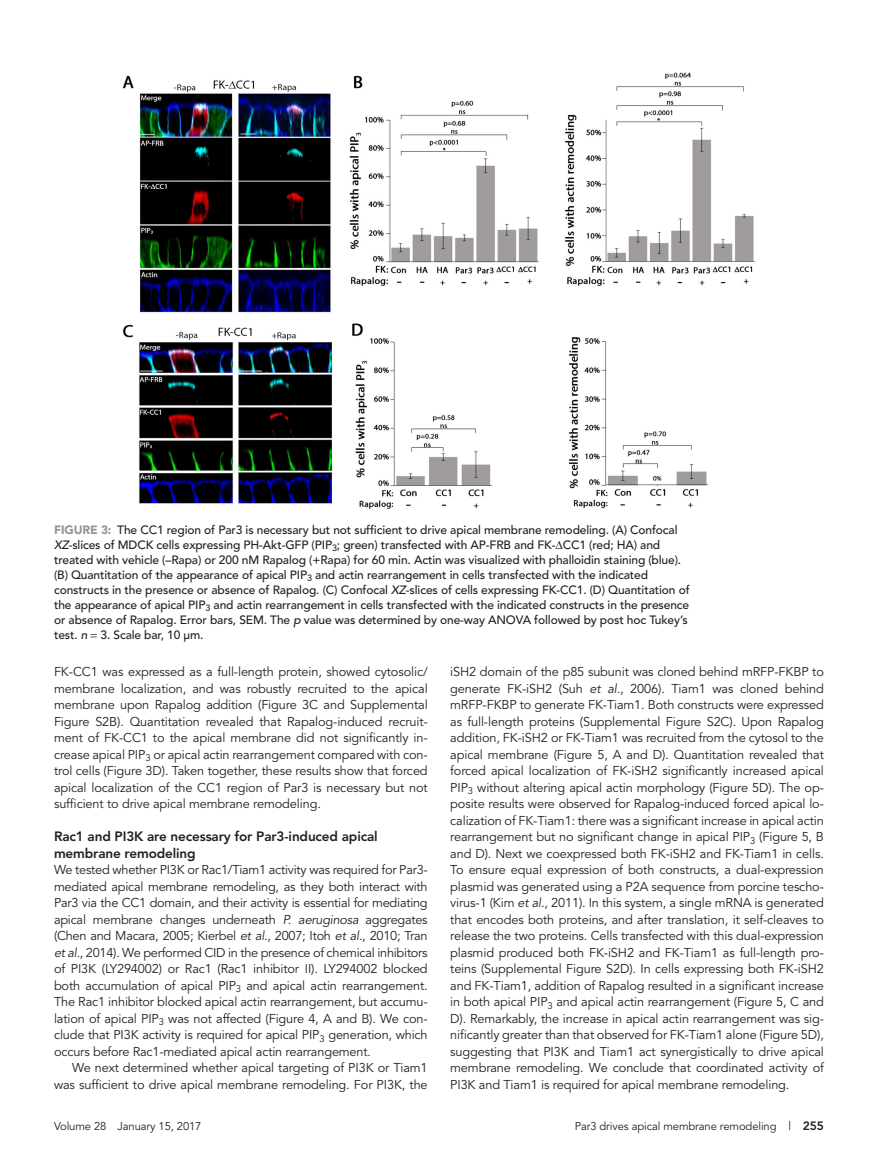
<style>
.page{position:relative;width:878px;height:1175px;background:#fff}
.page>*{position:absolute;margin:0;border:0;box-sizing:border-box;transform-origin:0 0}
.t1{font:800 13.5px/16.5px "Avenir";letter-spacing:-.01em;color:#231f20}
.Para{font:12.75px/16.5px "Avenir";letter-spacing:-.01em;color:#231f20;text-align:justify}
.ParaFL{font:12.75px/16.5px "Avenir";letter-spacing:-.015em;color:#231f20;text-align:justify}
.FigCaption_35_5p{font:500 12px/15px "Avenir";letter-spacing:-.01em;color:#231f20}
.t2{font:11.25px "Avenir";letter-spacing:-.01em;color:#231f20}
.s1{font-weight:900;color:#939598}
.s2{font-style:italic}
.s3{font-size:12px}
.s4{font-weight:800;font-size:12px}
</style>
<div class="page">
<img style="left:123px;top:72px;width:632px;height:437px">
<p class="FigCaption_35_5p" style="left:54px;top:522px;width:637px"><span class="s1">FIGURE 3:</span> The CC1 region of Par3 is necessary but not sufficient to drive apical membrane remodeling. (A) Confocal <span class="s2">XZ</span>-slices of MDCK cells expressing PH-Akt-GFP (PIP<sub>3</sub>; green) transfected with AP-FRB and FK-∆CC1 (red; HA) and treated with vehicle (–Rapa) or 200 nM Rapalog (+Rapa) for 60 min. Actin was visualized with phalloidin staining (blue). (B) Quantitation of the appearance of apical PIP<sub>3</sub> and actin rearrangement in cells transfected with the indicated constructs in the presence or absence of Rapalog. (C) Confocal <span class="s2">XZ</span>-slices of cells expressing FK-CC1. (D) Quantitation of the appearance of apical PIP<sub>3</sub> and actin rearrangement in cells transfected with the indicated constructs in the presence or absence of Rapalog. Error bars, SEM. The <span class="s2">p</span> value was determined by one-way ANOVA followed by post hoc Tukey’s test. <span class="s2">n</span> 3. Scale bar, 10 µm.</p>
<p class="Para" style="left:54px;top:663px;width:375px">FK-CC1 was expressed as a full-length protein, showed cytosolic/ membrane localization, and was robustly recruited to the apical membrane upon Rapalog addition (Figure 3C and Supplemental Figure S2B). Quantitation revealed that Rapalog-induced recruit&shy;ment of FK-CC1 to the apical membrane did not significantly in&shy;crease apical PIP<sub>3</sub> or apical actin rearrangement compared with con&shy;trol cells (Figure 3D). Taken together, these results show that forced apical localization of the CC1 region of Par3 is necessary but not sufficient to drive apical membrane remodeling.</p>
<h2 class="t1" style="left:54px;top:828px;width:325px">Rac1 and PI3K are necessary for Par3-induced apical membrane remodeling</h2>
<p class="ParaFL" style="left:54px;top:861px;width:375px">We tested whether PI3K or Rac1/Tiam1 activity was required for Par3- mediated apical membrane remodeling, as they both interact with Par3 via the CC1 domain, and their activity is essential for mediating apical membrane changes underneath <span class="s2">P. aeruginosa</span> aggregates (Chen and Macara, 2005; Kierbel <span class="s2">et al.</span>, 2007; Itoh <span class="s2">et al.</span>, 2010; Tran <span class="s2">et al.</span>, 2014). We performed CID in the presence of chemical inhibitors of PI3K (LY294002) or Rac1 (Rac1 inhibitor II). LY294002 blocked both accumulation of apical PIP<sub>3</sub> and apical actin rearrangement.<br>The Rac1 inhibitor blocked apical actin rearrangement, but accumu&shy;lation of apical PIP<sub>3</sub> was not affected (Figure 4, A and B). We con&shy;clude that PI3K activity is required for apical PIP<sub>3</sub> generation, which occurs before Rac1-mediated apical actin rearrangement.</p>
<p class="Para" style="left:54px;top:1059px;width:375px;text-align:right">We next determined whether apical targeting of PI3K or Tiam1 was sufficient to drive apical membrane remodeling. For PI3K, the</p>
<p class="Para" style="left:450px;top:663px;width:375px">iSH2 domain of the p85 subunit was cloned behind mRFP-FKBP to generate FK-iSH2 (Suh <span class="s2">et al.</span>, 2006). Tiam1 was cloned behind mRFP-FKBP to generate FK-Tiam1. Both constructs were expressed as full-length proteins (Supplemental Figure S2C). Upon Rapalog addition, FK-iSH2 or FK-Tiam1 was recruited from the cytosol to the apical membrane (Figure 5, A and D). Quantitation revealed that forced apical localization of FK-iSH2 significantly increased apical PIP<sub>3</sub> without altering apical actin morphology (Figure 5D). The op&shy;posite results were observed for Rapalog-induced forced apical lo&shy;calization of FK-Tiam1: there was a significant increase in apical actin rearrangement but no significant change in apical PIP<sub>3</sub> (Figure 5, B and D). Next we coexpressed both FK-iSH2 and FK-Tiam1 in cells.<br>To ensure equal expression of both constructs, a dual-expression plasmid was generated using a P2A sequence from porcine tescho&shy;virus-1 (Kim <span class="s2">et al.</span>, 2011). In this system, a single mRNA is generated that encodes both proteins, and after translation, it self-cleaves to release the two proteins. Cells transfected with this dual-expression plasmid produced both FK-iSH2 and FK-Tiam1 as full-length pro&shy;teins (Supplemental Figure S2D). In cells expressing both FK-iSH2 and FK-Tiam1, addition of Rapalog resulted in a significant increase in both apical PIP<sub>3</sub> and apical actin rearrangement (Figure 5, C and D). Remarkably, the increase in apical actin rearrangement was sig&shy;nificantly greater than that observed for FK-Tiam1 alone (Figure 5D), suggesting that PI3K and Tiam1 act synergistically to drive apical membrane remodeling. We conclude that coordinated activity of PI3K and Tiam1 is required for apical membrane remodeling.</p>
<p class="t2" style="left:54px;top:1119px;width:149px">Volume 28 January 15, 2017</p>
<p class="t2" style="left:574px;top:1119px;width:251px">Par3 drives apical membrane remodeling <span class="s3">|</span> <span class="s4">255</span></p>
</div>
